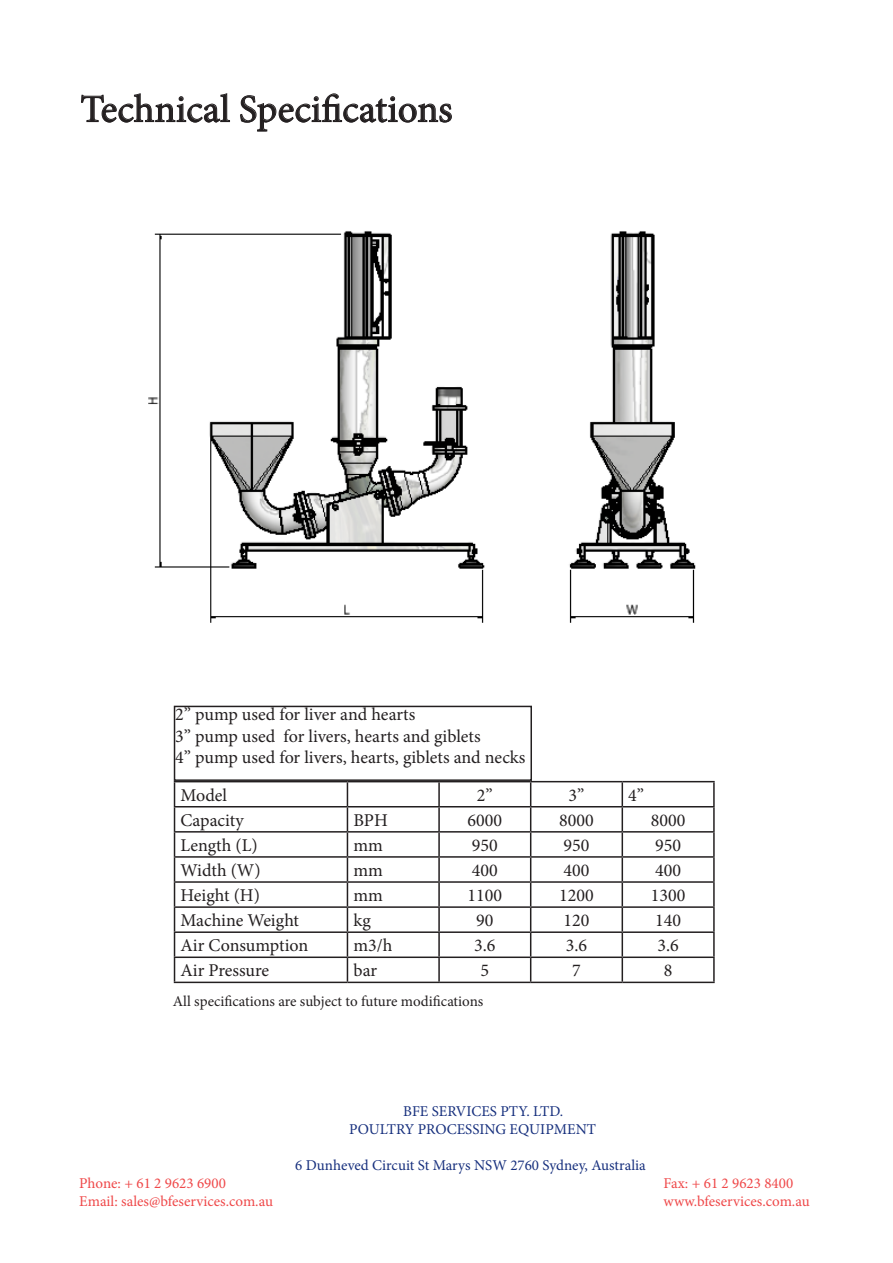
<style>
.page{position:relative;width:893px;height:1263px;background:#fff}
.page>*{position:absolute;margin:0;border:0;box-sizing:border-box;transform-origin:0 0}
.t1{font:39px "Minion Pro";color:#231f20}
.t2{font:18px "Minion Pro";color:#231f20}
.t3{font:15px "Minion Pro";color:#162f7d}
.t4{font:15px "Minion Pro";color:#ef4849}
.t5{font:15px "Minion Pro";color:#231f20}
</style>
<div class="page">
<svg style="left:81px;top:93px;width:149px;height:30px"></svg>
<svg style="left:240px;top:93px;width:212px;height:39px"></svg>
<hr style="left:174px;top:781px;width:173px;height:1px;background:#231f20">
<hr style="left:347px;top:781px;width:92px;height:1px;background:#231f20">
<hr style="left:439px;top:781px;width:92px;height:1px;background:#231f20">
<hr style="left:438px;top:782px;width:2px;height:24px;background:#231f20">
<hr style="left:531px;top:781px;width:91px;height:1px;background:#231f20">
<hr style="left:622px;top:781px;width:93px;height:1px;background:#231f20">
<hr style="left:713px;top:782px;width:2px;height:24px;background:#231f20">
<hr style="left:174px;top:806px;width:173px;height:1px;background:#231f20">
<hr style="left:347px;top:806px;width:92px;height:1px;background:#231f20">
<hr style="left:439px;top:806px;width:92px;height:1px;background:#231f20">
<hr style="left:438px;top:807px;width:2px;height:24px;background:#231f20">
<hr style="left:531px;top:806px;width:91px;height:1px;background:#231f20">
<hr style="left:622px;top:806px;width:93px;height:1px;background:#231f20">
<hr style="left:713px;top:807px;width:2px;height:24px;background:#231f20">
<hr style="left:174px;top:831px;width:173px;height:1px;background:#231f20">
<hr style="left:347px;top:831px;width:92px;height:1px;background:#231f20">
<hr style="left:439px;top:831px;width:92px;height:1px;background:#231f20">
<hr style="left:438px;top:832px;width:2px;height:24px;background:#231f20">
<hr style="left:531px;top:831px;width:91px;height:1px;background:#231f20">
<hr style="left:622px;top:831px;width:93px;height:1px;background:#231f20">
<hr style="left:713px;top:832px;width:2px;height:24px;background:#231f20">
<hr style="left:174px;top:856px;width:173px;height:2px;background:#231f20">
<hr style="left:347px;top:856px;width:92px;height:2px;background:#231f20">
<hr style="left:439px;top:856px;width:92px;height:2px;background:#231f20">
<hr style="left:438px;top:858px;width:2px;height:23px;background:#231f20">
<hr style="left:531px;top:856px;width:91px;height:2px;background:#231f20">
<hr style="left:622px;top:856px;width:93px;height:2px;background:#231f20">
<hr style="left:713px;top:858px;width:2px;height:23px;background:#231f20">
<hr style="left:174px;top:881px;width:173px;height:2px;background:#231f20">
<hr style="left:347px;top:881px;width:92px;height:2px;background:#231f20">
<hr style="left:439px;top:881px;width:92px;height:2px;background:#231f20">
<hr style="left:438px;top:883px;width:2px;height:23px;background:#231f20">
<hr style="left:531px;top:881px;width:91px;height:2px;background:#231f20">
<hr style="left:622px;top:881px;width:93px;height:2px;background:#231f20">
<hr style="left:713px;top:883px;width:2px;height:23px;background:#231f20">
<hr style="left:174px;top:906px;width:173px;height:2px;background:#231f20">
<hr style="left:347px;top:906px;width:92px;height:2px;background:#231f20">
<hr style="left:439px;top:906px;width:92px;height:2px;background:#231f20">
<hr style="left:438px;top:908px;width:2px;height:23px;background:#231f20">
<hr style="left:531px;top:906px;width:91px;height:2px;background:#231f20">
<hr style="left:622px;top:906px;width:93px;height:2px;background:#231f20">
<hr style="left:713px;top:908px;width:2px;height:23px;background:#231f20">
<hr style="left:174px;top:931px;width:173px;height:2px;background:#231f20">
<hr style="left:347px;top:931px;width:92px;height:2px;background:#231f20">
<hr style="left:439px;top:931px;width:92px;height:2px;background:#231f20">
<hr style="left:438px;top:933px;width:2px;height:23px;background:#231f20">
<hr style="left:531px;top:931px;width:91px;height:2px;background:#231f20">
<hr style="left:622px;top:931px;width:93px;height:2px;background:#231f20">
<hr style="left:713px;top:933px;width:2px;height:23px;background:#231f20">
<hr style="left:174px;top:956px;width:173px;height:2px;background:#231f20">
<svg style="left:174px;top:782px;width:1px;height:200px"></svg>
<hr style="left:347px;top:956px;width:92px;height:2px;background:#231f20">
<svg style="left:347px;top:782px;width:1px;height:200px"></svg>
<hr style="left:439px;top:956px;width:92px;height:2px;background:#231f20">
<hr style="left:438px;top:958px;width:2px;height:24px;background:#231f20">
<hr style="left:531px;top:956px;width:91px;height:2px;background:#231f20">
<svg style="left:530px;top:782px;width:1px;height:200px"></svg>
<hr style="left:622px;top:956px;width:93px;height:2px;background:#231f20">
<svg style="left:622px;top:782px;width:1px;height:200px"></svg>
<hr style="left:713px;top:958px;width:2px;height:24px;background:#231f20">
<hr style="left:174px;top:982px;width:173px;height:1px;background:#231f20">
<hr style="left:347px;top:982px;width:92px;height:1px;background:#231f20">
<hr style="left:439px;top:982px;width:92px;height:1px;background:#231f20">
<hr style="left:531px;top:982px;width:91px;height:1px;background:#231f20">
<hr style="left:622px;top:982px;width:93px;height:1px;background:#231f20">
<div style="left:174px;top:706px;width:358px;height:75px;border:2px solid #231f20"></div>
<img style="left:148px;top:231px;width:548px;height:392px">
<p class="t1" style="left:80px;top:83px;width:374px">Technical Specifications</p>
<p class="t2" style="left:175px;top:702px;width:242px">2” pump used for liver and hearts</p>
<p class="t2" style="left:175px;top:724px;width:307px">3” pump used for livers, hearts and giblets</p>
<p class="t2" style="left:175px;top:746px;width:352px">4” pump used for livers, hearts, giblets and necks</p>
<p class="t2" style="left:181px;top:783px;width:48px">Model</p>
<p class="t2" style="left:477px;top:783px;width:17px">2”</p>
<p class="t2" style="left:569px;top:783px;width:17px">3”</p>
<p class="t2" style="left:628px;top:783px;width:17px">4”</p>
<p class="t2" style="left:181px;top:808px;width:65px">Capacity</p>
<p class="t2" style="left:353px;top:808px;width:36px">BPH</p>
<p class="t2" style="left:468px;top:808px;width:36px">6000</p>
<p class="t2" style="left:559px;top:808px;width:36px">8000</p>
<p class="t2" style="left:651px;top:808px;width:36px">8000</p>
<p class="t2" style="left:181px;top:833px;width:79px">Length (L)</p>
<p class="t2" style="left:353px;top:833px;width:31px">mm</p>
<p class="t2" style="left:472px;top:833px;width:27px">950</p>
<p class="t2" style="left:563px;top:833px;width:27px">950</p>
<p class="t2" style="left:655px;top:833px;width:27px">950</p>
<p class="t2" style="left:181px;top:858px;width:82px">Width (W)</p>
<p class="t2" style="left:353px;top:858px;width:31px">mm</p>
<p class="t2" style="left:472px;top:858px;width:27px">400</p>
<p class="t2" style="left:563px;top:858px;width:27px">400</p>
<p class="t2" style="left:655px;top:858px;width:27px">400</p>
<p class="t2" style="left:181px;top:883px;width:81px">Height (H)</p>
<p class="t2" style="left:353px;top:883px;width:31px">mm</p>
<p class="t2" style="left:468px;top:883px;width:36px">1100</p>
<p class="t2" style="left:559px;top:883px;width:36px">1200</p>
<p class="t2" style="left:651px;top:883px;width:36px">1300</p>
<p class="t2" style="left:181px;top:908px;width:120px">Machine Weight</p>
<p class="t2" style="left:353px;top:908px;width:19px">kg</p>
<p class="t2" style="left:476px;top:908px;width:19px">90</p>
<p class="t2" style="left:563px;top:908px;width:27px">120</p>
<p class="t2" style="left:655px;top:908px;width:27px">140</p>
<p class="t2" style="left:181px;top:933px;width:129px">Air Consumption</p>
<p class="t2" style="left:353px;top:933px;width:40px">m3/h</p>
<p class="t2" style="left:474px;top:933px;width:23px">3.6</p>
<p class="t2" style="left:566px;top:933px;width:23px">3.6</p>
<p class="t2" style="left:657px;top:933px;width:23px">3.6</p>
<p class="t2" style="left:181px;top:958px;width:90px">Air Pressure</p>
<p class="t2" style="left:353px;top:958px;width:25px">bar</p>
<p class="t2" style="left:481px;top:958px;width:10px">5</p>
<p class="t2" style="left:572px;top:958px;width:10px">7</p>
<p class="t2" style="left:664px;top:958px;width:10px">8</p>
<p class="t5" style="left:173px;top:991px;width:312px">All specifications are subject to future modifications</p>
<p class="t3" style="left:403px;top:1101px;width:162px">BFE SERVICES PTY. LTD.</p>
<p class="t3" style="left:349px;top:1119px;width:248px">POULTRY PROCESSING EQUIPMENT</p>
<p class="t3" style="left:295px;top:1155px;width:352px">6 Dunheved Circuit St Marys NSW 2760 Sydney, Australia</p>
<p class="t4" style="left:79px;top:1173px;width:148px">Phone: + 61 2 9623 6900</p>
<p class="t4" style="left:664px;top:1173px;width:131px">Fax: + 61 2 9623 8400</p>
<p class="t4" style="left:79px;top:1191px;width:195px">Email: sales@bfeservices.com.au</p>
<p class="t4" style="left:664px;top:1191px;width:148px">www.bfeservices.com.au</p>
</div>
